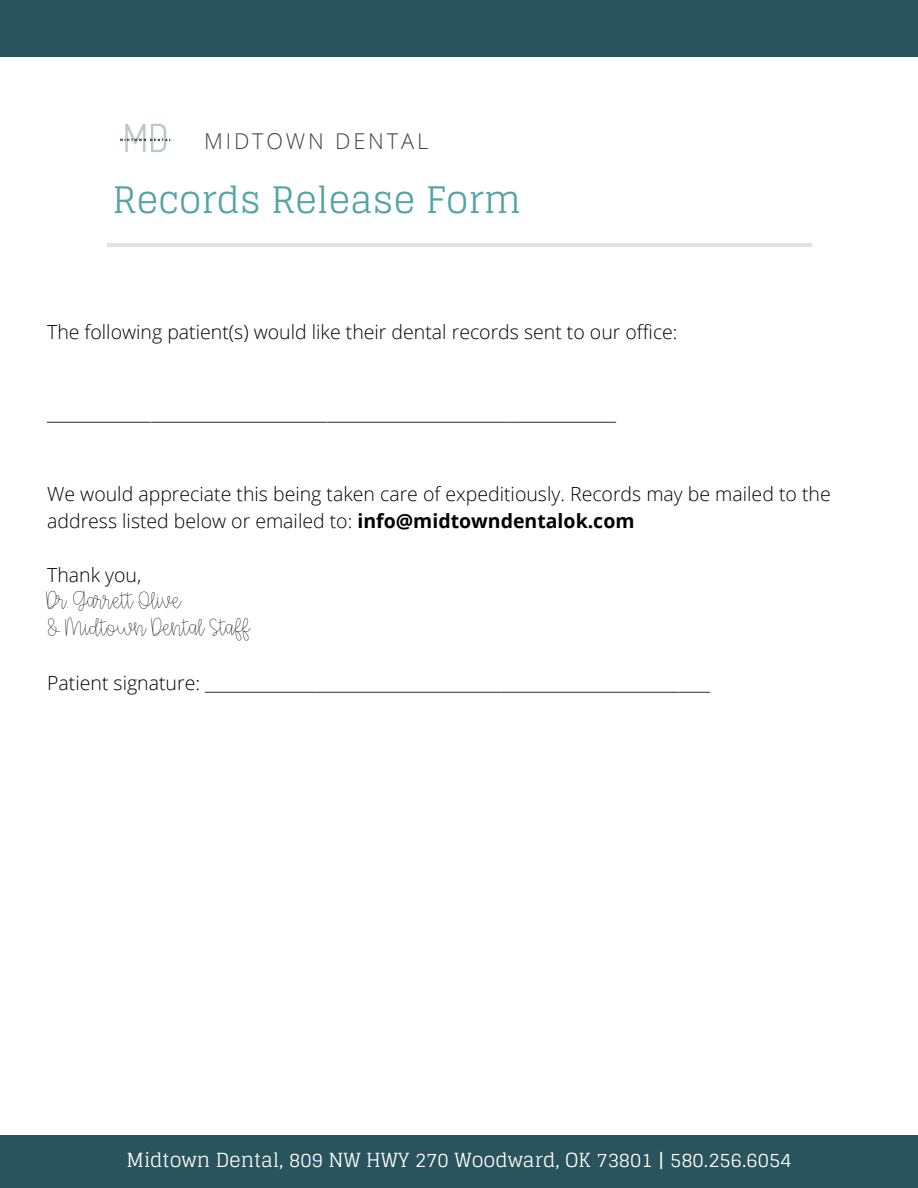
<style>
.page{position:relative;width:918px;height:1188px;background:#29535d}
.page>*{position:absolute;margin:0;border:0;box-sizing:border-box;transform-origin:0 0}
.t1{font:36.6px "Glegoo";color:#54a4a5}
.t2{font:300 21.75px "Open Sans";letter-spacing:.13em;color:#414141}
.t3{font:300 19.5px/27px "Open Sans";color:#000}
.t4{font:19.5px "Glegoo";color:#fff}
.t5{font:19.5px "AG Boss Lady";color:#000}
.s1{font-weight:700}
</style>
<div class="page">
<div style="left:0;top:58px;width:918px;height:1077px;background:#fff"></div>
<hr style="left:107px;top:244px;width:705px;height:3px;background:#414141">
<img style="left:120px;top:123px;width:51px;height:29px">
<p class="t2" style="left:204px;top:126px;width:226px">MIDTOWN DENTAL</p>
<p class="t1" style="left:113px;top:179px;width:410px">Records Release Form</p>
<p class="t3" style="left:47px;top:318px;width:632px">The following patient(s) would like their dental records sent to our office:</p>
<h1 class="t3" style="left:47px;top:399px;width:571px">_______________________________________________________________________</h1>
<p class="t3" style="left:47px;top:480px;width:785px">We would appreciate this being taken care of expeditiously. Records may be mailed to the address listed below or emailed to: <span class="s1">info@midtowndentalok.com</span></p>
<p class="t3" style="left:47px;top:561px;width:96px">Thank you,</p>
<p class="t5" style="left:47px;top:587px;width:136px">Dr. Garrett Olive</p>
<p class="t5" style="left:47px;top:614px;width:205px">&amp; Midtown Dental Staff</p>
<p class="t3" style="left:47px;top:669px;width:664px">Patient signature: _______________________________________________________________</p>
<p class="t4" style="left:127px;top:1148px;width:667px">Midtown Dental, 809 NW HWY 270 Woodward, OK 73801 | 580.256.6054</p>
</div>
